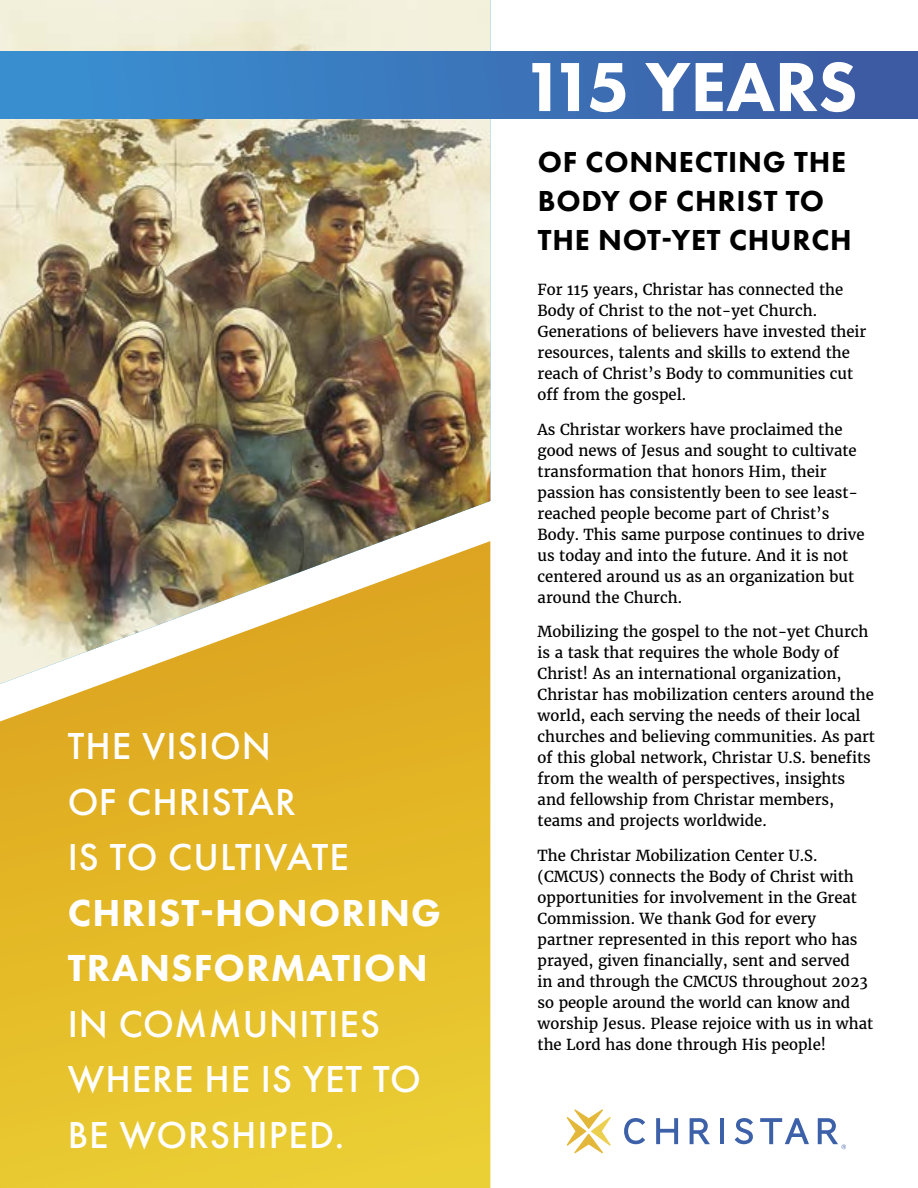
<style>
.page{position:relative;width:918px;height:1188px;background:#fff}
.page>*{position:absolute;margin:0;border:0;box-sizing:border-box;transform-origin:0 0}
.t1{font:800 72px "Futura PT";letter-spacing:-.005em;color:#fff}
.t2{font:500 39px/55.5px "Futura PT";letter-spacing:.025em;color:#fff}
.t3{font:800 39px/55.5px "Futura PT";letter-spacing:.025em;color:#fff}
.t4{font:800 30px/39px "Futura PT";letter-spacing:.025em;color:#000}
.t5{font:15px/21px "Merriweather";color:#000}
</style>
<div class="page">
<img style="left:0;top:0;width:490px;height:541px">
<div style="left:0;top:51px;width:918px;height:67px;background:linear-gradient(to right,#3993d4,#3d59a1)"></div>
<svg style="left:0;top:541px;width:490px;height:647px;background:#dfba3a"></svg>
<svg style="left:567px;top:1109px;width:44px;height:44px"></svg>
<svg style="left:624px;top:1118px;width:21px;height:26px"></svg>
<svg style="left:656px;top:1118px;width:22px;height:26px"></svg>
<svg style="left:690px;top:1118px;width:20px;height:26px"></svg>
<hr style="left:720px;top:1118px;width:3px;height:26px;background:#3c61a8">
<svg style="left:735px;top:1118px;width:18px;height:26px"></svg>
<svg style="left:818px;top:1118px;width:28px;height:31px"></svg>
<svg style="left:760px;top:1118px;width:49px;height:26px"></svg>
<h2 class="t2" style="left:68px;top:718px;width:283px">THE VISION<br>OF CHRISTAR<br>IS TO CULTIVATE</h2>
<h2 class="t3" style="left:68px;top:884px;width:375px">CHRIST-HONORING<br>TRANSFORMATION</h2>
<h2 class="t2" style="left:68px;top:996px;width:355px">IN COMMUNITIES<br>WHERE HE IS YET TO<br>BE WORSHIPED.</h2>
<h1 class="t1" style="left:523px;top:42px;width:337px">115 YEARS</h1>
<h3 class="t4" style="left:538px;top:142px;width:316px">OF CONNECTING THE<br>BODY OF CHRIST TO<br>THE NOT-YET CHURCH</h3>
<p class="t5" style="left:538px;top:279px;width:330px">For 115 years, Christar has connected the Body of Christ to the not-yet Church.<br>Generations of believers have invested their resources, talents and skills to extend the reach of Christ’s Body to communities cut off from the gospel.</p>
<p class="t5" style="left:538px;top:419px;width:329px">As Christar workers have proclaimed the good news of Jesus and sought to cultivate transformation that honors Him, their passion has consistently been to see least&shy;reached people become part of Christ’s Body. This same purpose continues to drive us today and into the future. And it is not centered around us as an organization but around the Church.</p>
<p class="t5" style="left:538px;top:621px;width:339px">Mobilizing the gospel to the not-yet Church is a task that requires the whole Body of Christ! As an international organization, Christar has mobilization centers around the world, each serving the needs of their local churches and believing communities. As part of this global network, Christar U.S. benefits from the wealth of perspectives, insights and fellowship from Christar members, teams and projects worldwide.</p>
<p class="t5" style="left:538px;top:845px;width:337px">The Christar Mobilization Center U.S. (CMCUS) connects the Body of Christ with opportunities for involvement in the Great Commission. We thank God for every partner represented in this report who has prayed, given financially, sent and served<br>in and through the CMCUS throughout 2023 so people around the world can know and worship Jesus. Please rejoice with us in what the Lord has done through His people!</p>
</div>
